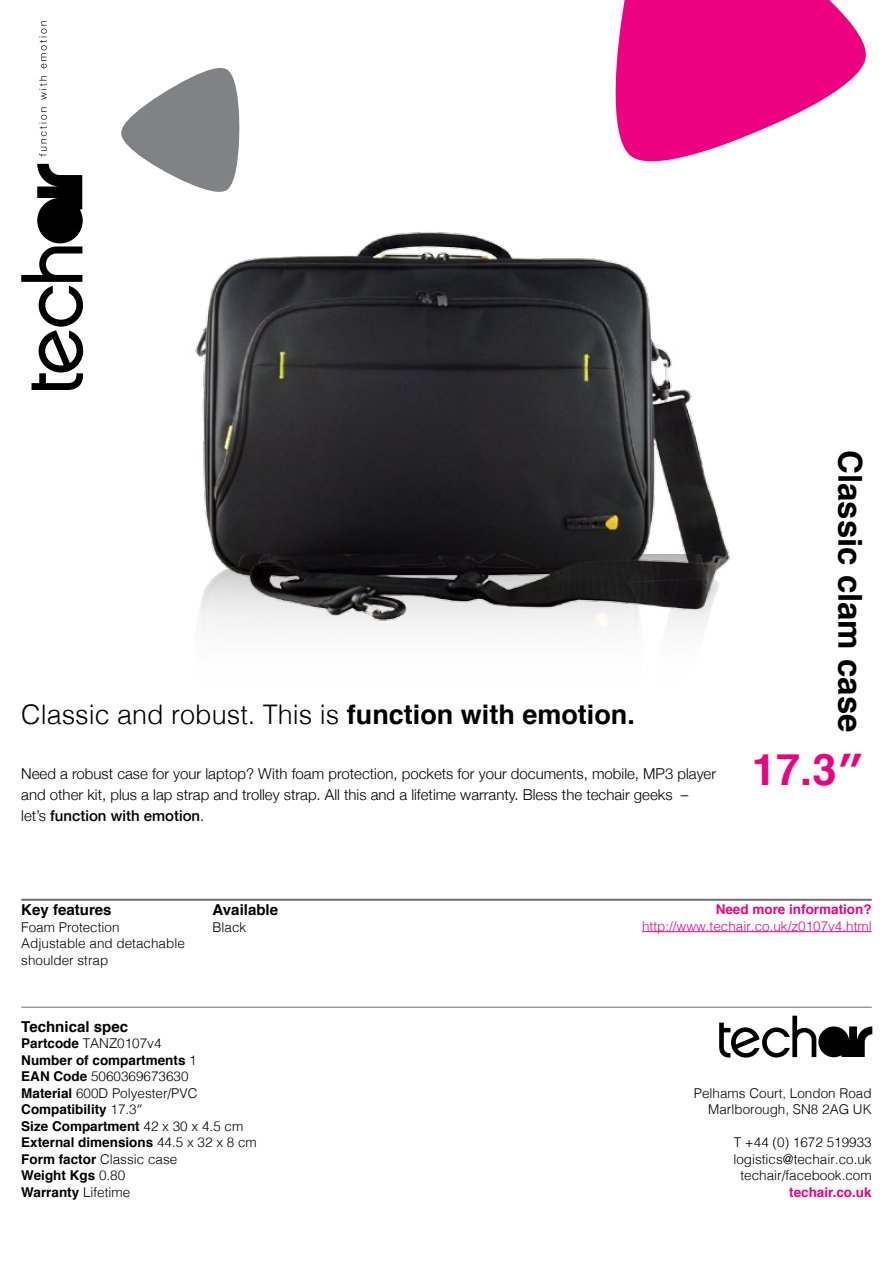
<style>
.page{position:relative;width:893px;height:1263px;background:#fff}
.page>*{position:absolute;margin:0;border:0;box-sizing:border-box;transform-origin:0 0}
.t1{font:700 43.5px "Helvetica";color:#ed0181}
.t2{font:700 33px "Helvetica";color:#000}
.t3{font:300 27px "Helvetica";color:#000}
.t4{font:300 15px/21px "Helvetica Neue";color:#000}
.t5{font:700 15px "Helvetica";color:#000}
.t6{font:700 13.5px/16.5px "Helvetica";color:#000}
.t7{font:300 13.5px/16.5px "Helvetica";color:#000;text-align:right}
.t8{font:300 13.5px "Helvetica";color:#ed0181}
.t9{font:700 13.5px "Helvetica";color:#ed0181}
.s1{font-weight:700}
.s2{font-weight:500}
.s3{font-weight:300}
</style>
<div class="page">
<hr style="left:642px;top:931px;width:230px;height:1px;background:#ed0181">
<svg style="left:719px;top:1016px;width:153px;height:42px"></svg>
<hr style="left:21px;top:899px;width:851px;height:2px;background:#6d6e71">
<hr style="left:21px;top:1007px;width:851px;height:1px;background:#6d6e71">
<img style="left:195px;top:232px;width:535px;height:323px">
<img style="left:200px;top:555px;width:530px;height:73px">
<svg style="left:121px;top:68px;width:119px;height:124px"></svg>
<svg style="left:615px;top:0;width:251px;height:162px;fill:#ed0181"></svg>
<svg style="left:21px;top:164px;width:63px;height:226px"></svg>
<svg style="left:39px;top:107px;width:8px;height:49px"></svg>
<svg style="left:39px;top:76px;width:8px;height:24px"></svg>
<svg style="left:39px;top:21px;width:8px;height:47px"></svg>
<h3 class="t3" style="left:21px;top:691px;width:615px">Classic and robust. This is <span class="s1">function with emotion.</span></h3>
<p class="t4" style="left:21px;top:762px;width:696px">Need a robust case for your laptop? With foam protection, pockets for your documents, mobile, MP3 player and other kit, plus a lap strap and trolley strap. All this and a lifetime warranty. Bless the techair geeks – let’s <span class="s2">function with emotion</span>.</p>
<h2 class="t2" style="left:877px;top:450px;width:284px;rotate:90deg">Classic clam case</h2>
<h1 class="t1" style="left:752px;top:734px;width:113px">17.3″</h1>
<p class="t5" style="left:21px;top:898px;width:92px">Key features</p>
<p class="t7" style="left:21px;top:918px;width:165px;text-align:left">Foam Protection<br>Adjustable and detachable shoulder strap</p>
<p class="t5" style="left:213px;top:898px;width:67px">Available</p>
<p class="t7" style="left:213px;top:918px;width:35px">Black</p>
<p class="t5" style="left:21px;top:1014px;width:108px">Technical spec</p>
<p class="t6" style="left:21px;top:1035px;width:237px">Partcode <span class="s3">TANZ0107v4<br></span>Number of compartments <span class="s3">1<br></span>EAN Code <span class="s3">5060369673630<br></span>Material <span class="s3">600D Polyester/PVC<br></span>Compatibility <span class="s3">17.3″<br></span>Size Compartment <span class="s3">42 x 30 x 4.5 cm<br></span>External dimensions <span class="s3">44.5 x 32 x 8 cm<br></span>Form factor <span class="s3">Classic case<br></span>Weight Kgs <span class="s3">0.80<br></span>Warranty <span class="s3">Lifetime</span></p>
<p class="t9" style="left:716px;top:898px;width:158px">Need more information?</p>
<p class="t8" style="left:642px;top:914px;width:231px">http://www.techair.co.uk/z0107v4.html</p>
<p class="t7" style="left:694px;top:1083px;width:179px">Pelhams Court, London Road<br>Marlborough, SN8 2AG UK</p>
<p class="t7" style="left:733px;top:1133px;width:140px;text-align:center">T +44 (0) 1672 519933 logistics@techair.co.uk techair/facebook.com</p>
<p class="t9" style="left:789px;top:1181px;width:84px">techair.co.uk</p>
</div>
